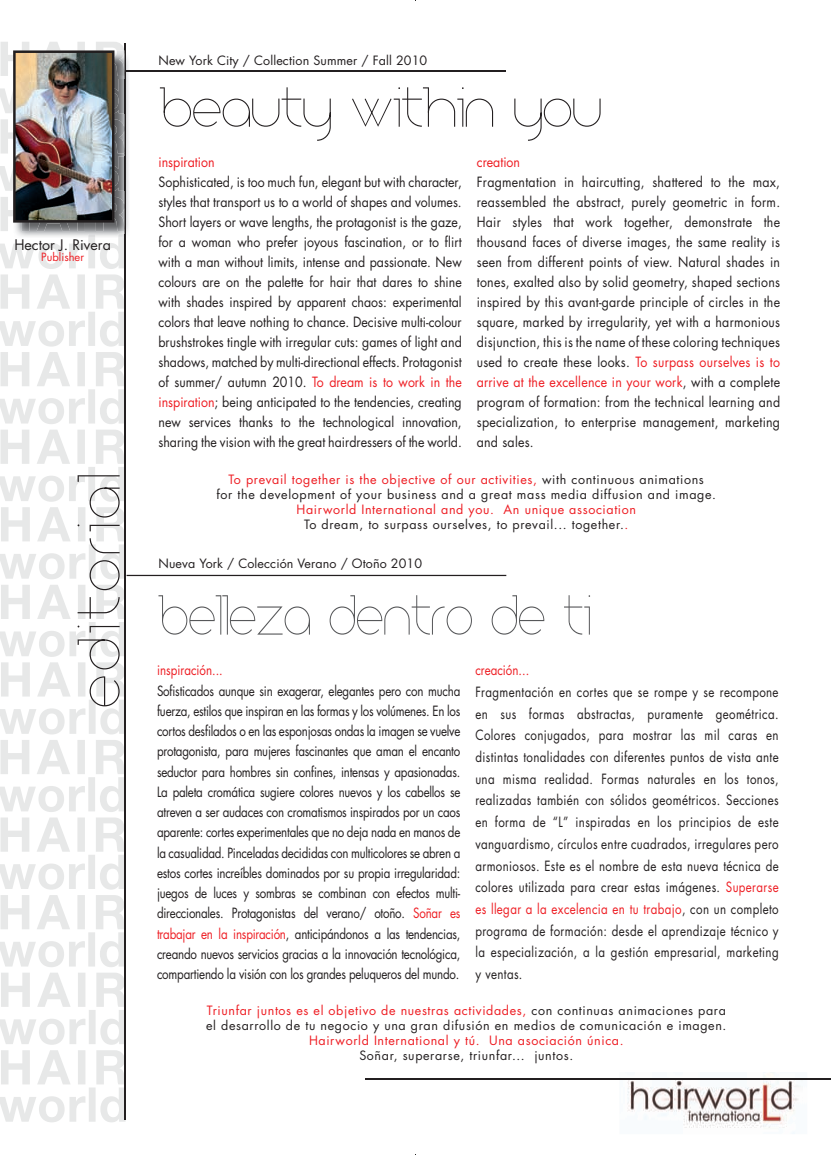
<style>
.page{position:relative;width:831px;height:1155px;background:#fff}
.page>*{position:absolute;margin:0;border:0;box-sizing:border-box;transform-origin:0 0}
.t1{font:60px "Resselle";letter-spacing:.075em;color:#231f20}
.t2{font:56.25px "Resselle";color:#57585a;scale:.9 1}
.t3{font:56.25px "Resselle";color:#231f20}
.t4{font:14.25px "Futura Std";color:#231f20}
.t5{font:13.75px/20.2px "Futura Std";letter-spacing:.01em;color:#231f20;text-align:justify;scale:.84 1}
.t6{font:13.75px/20px "Futura Std";letter-spacing:.01em;color:#231f20;text-align:justify;scale:.9 1}
.t7{font:13.75px "Futura Std";color:#ee1d23;scale:.84 1}
.t8{font:13.75px "Futura Std";color:#ee1d23;scale:.9 1}
.t9{font:12.5px/15px "Futura Std";letter-spacing:.05em;color:#231f20;text-align:center}
.t10{font:12.5px/15px "Futura Std";letter-spacing:.05em;color:#ee1d23;text-align:center}
.t11{font:12.5px "Futura Std";letter-spacing:.01em;color:#231f20}
.t12{font:11.12px "Futura Std";color:#ee1d23}
.s1{color:#ee1d23}
.s2{color:#231f20}
</style>
<div class="page">
<hr style="left:366px;top:1078px;width:465px;height:1px;background:#231f20">
<svg style="left:0;top:88px;width:13px;height:25px"></svg>
<svg style="left:0;top:166px;width:13px;height:25px"></svg>
<svg style="left:0;top:119px;width:13px;height:34px"></svg>
<svg style="left:0;top:1050px;width:126px;height:72px"></svg>
<svg style="left:0;top:352px;width:125px;height:149px"></svg>
<svg style="left:0;top:895px;width:125px;height:149px"></svg>
<svg style="left:0;top:507px;width:125px;height:382px"></svg>
<hr style="left:125px;top:43px;width:1px;height:1076px;background:#231f20">
<hr style="left:127px;top:574px;width:379px;height:2px;background:#231f20">
<hr style="left:127px;top:70px;width:379px;height:2px;background:#231f20">
<img style="left:619px;top:1072px;width:188px;height:61px">
<img style="left:619px;top:1078px;width:188px;height:1px">
<img style="left:114px;top:76px;width:15px;height:157px">
<img style="left:114px;top:79px;width:11px;height:35px">
<img style="left:114px;top:156px;width:11px;height:35px">
<img style="left:114px;top:119px;width:11px;height:34px">
<img style="left:125px;top:76px;width:1px;height:121px">
<svg style="left:0;top:197px;width:126px;height:149px"></svg>
<svg style="left:0;top:42px;width:129px;height:34px"></svg>
<img style="left:16px;top:53px;width:95px;height:166px">
<div style="left:13px;top:50px;width:101px;height:172px;border:2px solid #231f20"></div>
<p class="t11" style="left:158px;top:52px;width:270px">New York City / Collection Summer / Fall 2010</p>
<p class="t4" style="left:14px;top:235px;width:98px">Hector J. Rivera</p>
<p class="t12" style="left:41px;top:250px;width:44px">Publisher</p>
<h2 class="t3" style="left:160px;top:67px;width:443px">beauty within you</h2>
<p class="t8" style="left:158px;top:153px;width:64px">inspiration</p>
<p class="t6" style="left:158px;top:172px;width:338px">Sophisticated, is too much fun, elegant but with character, styles that transport us to a world of shapes and volumes.<br>Short layers or wave lengths, the protagonist is the gaze, for a woman who prefer joyous fascination, or to flirt with a man without limits, intense and passionate. New colours are on the palette for hair that dares to shine with shades inspired by apparent chaos: experimental colors that leave nothing to chance. Decisive multi-colour brushstrokes tingle with irregular cuts: games of light and shadows, matched by multi-directional effects. Protagonist of summer/ autumn 2010. <span class="s1">To dream is to work in the inspiration</span>; being anticipated to the tendencies, creating new services thanks to the technological innovation, sharing the vision with the great hairdressers of the world.</p>
<p class="t8" style="left:477px;top:153px;width:50px">creation</p>
<p class="t6" style="left:477px;top:172px;width:338px">Fragmentation in haircutting, shattered to the max, reassembled the abstract, purely geometric in form.<br>Hair styles that work together, demonstrate the thousand faces of diverse images, the same reality is seen from different points of view. Natural shades in tones, exalted also by solid geometry, shaped sections inspired by this avant-garde principle of circles in the square, marked by irregularity, yet with a harmonious disjunction, this is the name of these coloring techniques used to create these looks. <span class="s1">To surpass ourselves is to arrive at the excellence in your work</span>, with a complete program of formation: from the technical learning and specialization, to enterprise management, marketing and sales.</p>
<h1 class="t1" style="left:56px;top:707px;width:235px;rotate:-90deg">editorial</h1>
<p class="t9" style="left:216px;top:471px;width:501px"><span class="s1">To prevail together is the objective of our activities,</span> with continuous animations<br>for the development of your business and a great mass media diffusion and image.</p>
<p class="t10" style="left:296px;top:501px;width:341px">Hairworld International and you. An unique association<br><span class="s2">To dream, to surpass ourselves, to prevail... together.</span>.</p>
<p class="t11" style="left:158px;top:555px;width:265px">Nueva York / Colección Verano / Otoño 2010</p>
<h2 class="t2" style="left:158px;top:574px;width:482px">belleza dentro de ti</h2>
<p class="t7" style="left:157px;top:661px;width:80px">inspiración...</p>
<p class="t5" style="left:157px;top:680px;width:362px">Sofisticados aunque sin exagerar, elegantes pero con mucha fuerza, estilos que inspiran en las formas y los volúmenes. En los cortos desfilados o en las esponjosas ondas la imagen se vuelve protagonista, para mujeres fascinantes que aman el encanto seductor para hombres sin confines, intensas y apasionadas.<br>La paleta cromática sugiere colores nuevos y los cabellos se atreven a ser audaces con cromatismos inspirados por un caos aparente: cortes experimentales que no deja nada en manos de la casualidad. Pinceladas decididas con multicolores se abren a estos cortes increíbles dominados por su propia irregularidad: juegos de luces y sombras se combinan con efectos multi&shy;direccionales. Protagonistas del verano/ otoño. <span class="s1">Soñar es trabajar en la inspiración</span>, anticipándonos a las tendencias, creando nuevos servicios gracias a la innovación tecnológica, compartiendo la visión con los grandes peluqueros del mundo.</p>
<p class="t7" style="left:475px;top:661px;width:66px">creación...</p>
<p class="t5" style="left:475px;top:681px;width:362px;line-height:21.6px">Fragmentación en cortes que se rompe y se recompone en sus formas abstractas, puramente geométrica.<br>Colores conjugados, para mostrar las mil caras en distintas tonalidades con diferentes puntos de vista ante una misma realidad. Formas naturales en los tonos, realizadas también con sólidos geométricos. Secciones en forma de “L” inspiradas en los principios de este vanguardismo, círculos entre cuadrados, irregulares pero armoniosos. Este es el nombre de esta nueva técnica de colores utilizada para crear estas imágenes. <span class="s1">Superarse es llegar a la excelencia en tu trabajo</span>, con un completo programa de formación: desde el aprendizaje técnico y la especialización, a la gestión empresarial, marketing y ventas.</p>
<p class="t9" style="left:206px;top:1002px;width:522px;text-align:left"><span class="s1">Triunfar juntos es el objetivo de nuestras actividades,</span> con continuas animaciones para el desarrollo de tu negocio y una gran difusión en medios de comunicación e imagen.</p>
<p class="t10" style="left:309px;top:1032px;width:316px">Hairworld International y tú. Una asociación única.</p>
<p class="t9" style="left:359px;top:1047px;width:215px">Soñar, superarse, triunfar... juntos.</p>
</div>
